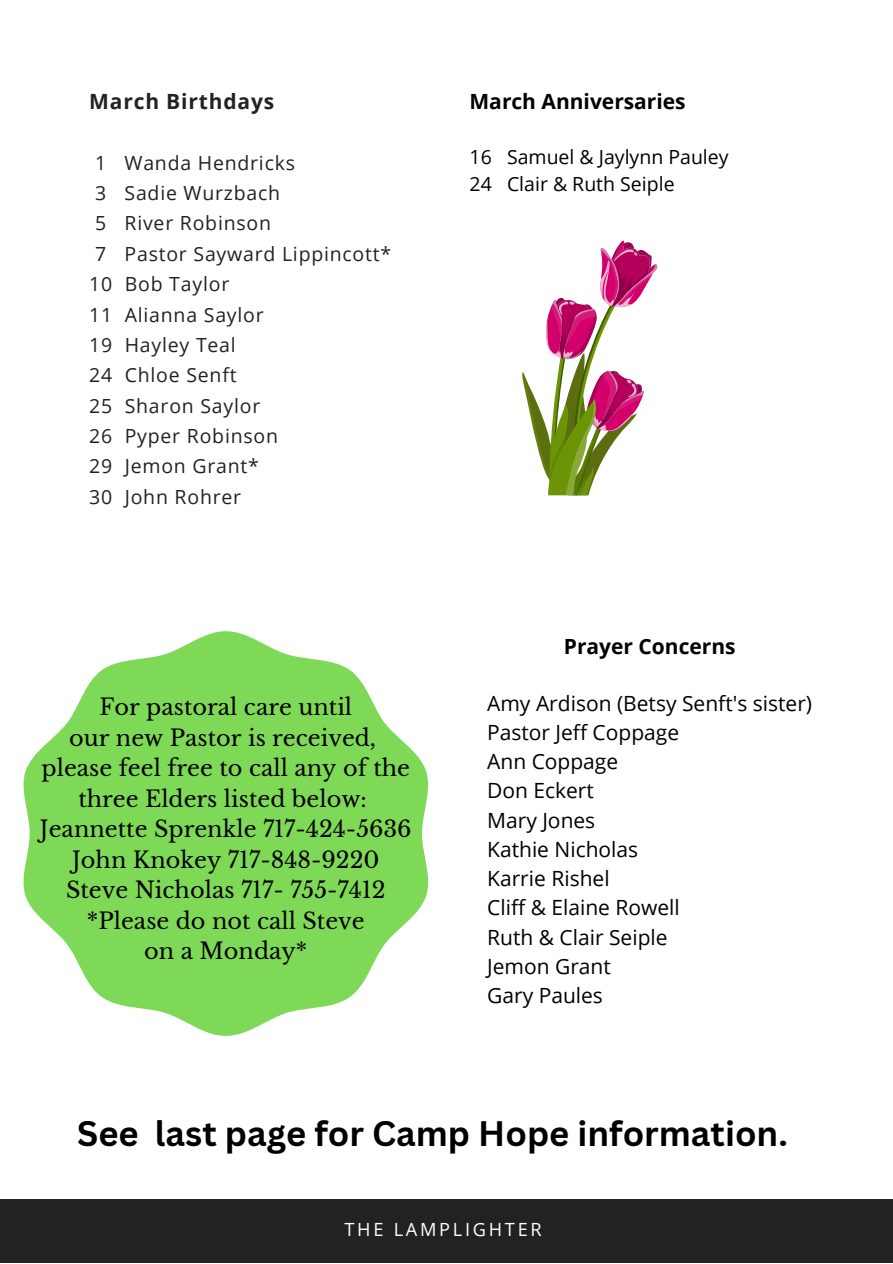
<style>
.page{position:relative;width:893px;height:1264px;background:#fff}
.page>*{position:absolute;margin:0;border:0;box-sizing:border-box;transform-origin:0 0}
.t1{font:700 34.5px "Canva Sans";color:#000}
.t2{font:22.35px/30.5px "Libre Baskerville";color:#000;text-align:center}
.t3{font:21px/29.2px "Open Sans";color:#000}
.t4{font:700 21px "Open Sans";color:#000}
.t5{font:700 21px "Open Sans";letter-spacing:.04em;color:#222}
.t6{font:19.5px/30.3px "Open Sans";letter-spacing:.04em;color:#222}
.t7{font:19.5px/27px "Open Sans";color:#000}
.t8{font:18.15px "Open Sans";letter-spacing:.15em;color:#fff}
</style>
<div class="page">
<div style="left:0;top:1199px;width:892px;height:63px;background:#222"></div>
<svg style="left:23px;top:631px;width:406px;height:404px;fill:#7ed957"></svg>
<svg style="left:522px;top:240px;width:136px;height:256px"></svg>
<p class="t5" style="left:89px;top:87px;width:186px">March Birthdays</p>
<p class="t6" style="left:89px;top:147px;width:303px">1 Wanda Hendricks<br>3 Sadie Wurzbach<br>5 River Robinson<br>7 Pastor Sayward Lippincott*<br>10 Bob Taylor<br>11 Alianna Saylor<br>19 Hayley Teal<br>24 Chloe Senft<br>25 Sharon Saylor<br>26 Pyper Robinson<br>29 Jemon Grant*<br>30 John Rohrer</p>
<p class="t2" style="left:40px;top:692px;width:373px">For pastoral care until<br>our new Pastor is received, please feel free to call any of the three Elders listed below:<br>Jeannette Sprenkle 717-424-5636<br>John Knokey 717-848-9220<br>Steve Nicholas 717- 755-7412 *Please do not call Steve<br>on a Monday*</p>
<p class="t4" style="left:469px;top:86px;width:218px">March Anniversaries</p>
<p class="t7" style="left:469px;top:142px;width:260px">16 Samuel &amp; Jaylynn Pauley<br>24 Clair &amp; Ruth Seiple</p>
<p class="t4" style="left:563px;top:632px;width:173px">Prayer Concerns</p>
<p class="t3" style="left:487px;top:688px;width:326px">Amy Ardison (Betsy Senft's sister)<br>Pastor Jeff Coppage<br>Ann Coppage<br>Don Eckert<br>Mary Jones<br>Kathie Nicholas<br>Karrie Rishel<br>Cliff &amp; Elaine Rowell<br>Ruth &amp; Clair Seiple<br>Jemon Grant<br>Gary Paules</p>
<h1 class="t1" style="left:77px;top:1109px;width:712px">See last page for Camp Hope information.</h1>
<p class="t8" style="left:344px;top:1216px;width:199px">THE LAMPLIGHTER</p>
</div>
